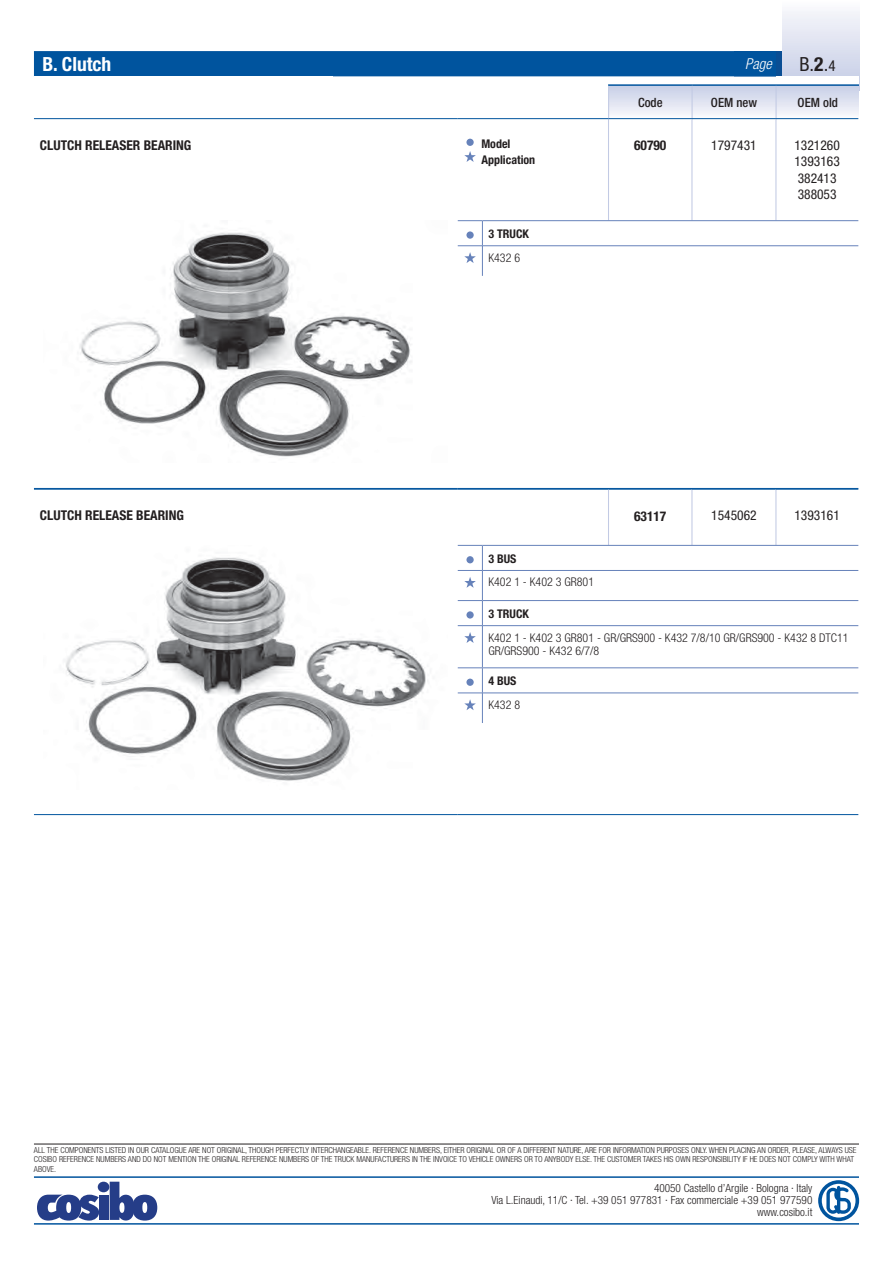
<style>
.page{position:relative;width:893px;height:1263px;background:#fff}
.page>*{position:absolute;margin:0;border:0;box-sizing:border-box;transform-origin:0 0}
.t1{font:700 condensed 19.5px "Helvetica Neue LT Std";color:#fff}
.t2{font:condensed 19.5px "Helvetica Neue LT Std";color:#231f20}
.t3{font:italic 300 condensed 15px "Helvetica Neue LT Std";color:#fff}
.t4{font:condensed 13.5px/16.5px "Helvetica Neue LT Std";color:#231f20}
.t5{font:700 condensed 13.5px "Helvetica Neue LT Std";color:#231f20}
.t6{font:700 condensed 13.5px "Helvetica Neue";color:#231f20}
.t7{font:500 condensed 12.75px "Helvetica Neue LT Std";color:#231f20}
.t8{font:300 condensed 12px/13.5px "Helvetica Neue";color:#231f20}
.t9{font:700 condensed 12px/16.5px "Helvetica Neue";color:#231f20}
.t10{font:300 condensed 11.25px/12px "Helvetica Neue";color:#231f20;text-align:right}
.t11{font:300 condensed 8.25px/9.9px "Helvetica Neue";color:#231f20}
.s1{font-weight:700}
.s2{font-size:15px}
</style>
<div class="page">
<svg style="left:782px;top:11px;width:77px;height:40px"></svg>
<hr style="left:34px;top:1223px;width:825px;height:2px;background:#00549e">
<hr style="left:34px;top:1176px;width:825px;height:2px;background:#00549e">
<div style="left:98px;top:1182px;width:11px;height:10px;background:#253d88;border-radius:50%"></div>
<div style="left:99px;top:1195px;width:9px;height:25px;background:#253d88"></div>
<svg style="left:110px;top:1182px;width:47px;height:39px"></svg>
<svg style="left:37px;top:1195px;width:62px;height:26px"></svg>
<hr style="left:34px;top:1144px;width:825px;height:1px;background:#231f20">
<div style="left:466px;top:139px;width:8px;height:7px;background:#6682ba;border-radius:50%"></div>
<svg style="left:464px;top:151px;width:12px;height:11px"></svg>
<svg style="left:818px;top:1180px;width:41px;height:41px"></svg>
<svg style="left:34px;top:51px;width:825px;height:67px"></svg>
<hr style="left:608px;top:84px;width:84px;height:2px;background:#00549e">
<hr style="left:692px;top:84px;width:167px;height:2px;background:#00549e">
<hr style="left:608px;top:86px;width:1px;height:32px;background:#c2cae4">
<hr style="left:691px;top:86px;width:1px;height:32px;background:#c2cae4">
<hr style="left:775px;top:86px;width:1px;height:32px;background:#c2cae4">
<hr style="left:34px;top:118px;width:424px;height:1px;background:#00549e">
<hr style="left:458px;top:118px;width:150px;height:1px;background:#00549e">
<hr style="left:608px;top:119px;width:1px;height:101px;background:#c2cae4">
<hr style="left:608px;top:118px;width:84px;height:1px;background:#00549e">
<hr style="left:691px;top:119px;width:1px;height:101px;background:#c2cae4">
<hr style="left:692px;top:118px;width:84px;height:1px;background:#00549e">
<hr style="left:775px;top:119px;width:1px;height:101px;background:#c2cae4">
<hr style="left:776px;top:118px;width:82px;height:1px;background:#00549e">
<hr style="left:458px;top:488px;width:400px;height:1px;background:#00549e">
<hr style="left:34px;top:488px;width:424px;height:1px;background:#00549e">
<img style="left:79px;top:231px;width:333px;height:226px">
<hr style="left:482px;top:220px;width:376px;height:1px;background:#6682ba">
<hr style="left:482px;top:246px;width:1px;height:30px;background:#6682ba">
<hr style="left:482px;top:246px;width:376px;height:1px;background:#6682ba">
<svg style="left:458px;top:220px;width:25px;height:43px"></svg>
<hr style="left:34px;top:489px;width:424px;height:1px;background:#00549e">
<hr style="left:458px;top:489px;width:150px;height:1px;background:#00549e">
<hr style="left:608px;top:490px;width:1px;height:55px;background:#c2cae4">
<hr style="left:608px;top:489px;width:84px;height:1px;background:#00549e">
<hr style="left:691px;top:490px;width:1px;height:55px;background:#c2cae4">
<hr style="left:692px;top:489px;width:84px;height:1px;background:#00549e">
<hr style="left:775px;top:490px;width:1px;height:55px;background:#c2cae4">
<hr style="left:776px;top:489px;width:82px;height:1px;background:#00549e">
<hr style="left:458px;top:814px;width:400px;height:1px;background:#00549e">
<hr style="left:34px;top:814px;width:424px;height:1px;background:#00549e">
<img style="left:66px;top:557px;width:362px;height:224px">
<hr style="left:482px;top:545px;width:376px;height:1px;background:#6682ba">
<hr style="left:482px;top:600px;width:376px;height:1px;background:#6682ba">
<hr style="left:482px;top:667px;width:376px;height:1px;background:#6682ba">
<hr style="left:482px;top:626px;width:1px;height:41px;background:#6682ba">
<hr style="left:482px;top:693px;width:1px;height:30px;background:#6682ba">
<hr style="left:482px;top:570px;width:376px;height:1px;background:#6682ba">
<hr style="left:482px;top:625px;width:376px;height:1px;background:#6682ba">
<hr style="left:482px;top:693px;width:376px;height:1px;background:#6682ba">
<svg style="left:458px;top:545px;width:25px;height:81px"></svg>
<div style="left:466px;top:611px;width:8px;height:8px;background:#6682ba;border-radius:50%"></div>
<svg style="left:464px;top:632px;width:12px;height:11px"></svg>
<svg style="left:458px;top:667px;width:25px;height:43px"></svg>
<h1 class="t1" style="left:42px;top:57px;width:70px">B. Clutch</h1>
<h2 class="t3" style="left:745px;top:55px;width:28px">Page</h2>
<h1 class="t2" style="left:799px;top:53px;width:38px">B.<span class="s1">2</span>.<span class="s2">4</span></h1>
<h3 class="t7" style="left:638px;top:95px;width:26px">Code</h3>
<h3 class="t7" style="left:711px;top:95px;width:48px">OEM new</h3>
<h3 class="t7" style="left:797px;top:95px;width:42px">OEM old</h3>
<h3 class="t5" style="left:40px;top:140px;width:153px">CLUTCH RELEASER BEARING</h3>
<h3 class="t6" style="left:634px;top:141px;width:34px">60790</h3>
<h3 class="t4" style="left:711px;top:137px;width:47px">1797431</h3>
<h3 class="t4" style="left:794px;top:137px;width:47px">1321260<br>1393163<br>382413<br>388053</h3>
<h3 class="t9" style="left:488px;top:226px;width:42px">3 TRUCK</h3>
<h3 class="t8" style="left:488px;top:252px;width:33px">K432 6</h3>
<h3 class="t9" style="left:481px;top:137px;width:55px">Model<br>Application</h3>
<h3 class="t5" style="left:40px;top:511px;width:145px">CLUTCH RELEASE BEARING</h3>
<h3 class="t6" style="left:634px;top:511px;width:34px">63117</h3>
<h3 class="t4" style="left:711px;top:507px;width:47px">1545062</h3>
<h3 class="t4" style="left:794px;top:507px;width:47px">1393161</h3>
<h3 class="t9" style="left:488px;top:551px;width:29px">3 BUS</h3>
<h3 class="t8" style="left:488px;top:576px;width:107px">K402 1 - K402 3 GR801</h3>
<h3 class="t9" style="left:488px;top:606px;width:42px">3 TRUCK</h3>
<h3 class="t8" style="left:488px;top:632px;width:362px">K402 1 - K402 3 GR801 - GR/GRS900 - K432 7/8/10 GR/GRS900 - K432 8 DTC11<br>GR/GRS900 - K432 6/7/8</h3>
<h3 class="t9" style="left:488px;top:674px;width:29px">4 BUS</h3>
<h3 class="t8" style="left:488px;top:699px;width:33px">K432 8</h3>
<p class="t11" style="left:34px;top:1145px;width:824px">ALL THE COMPONENTS LISTED IN OUR CATALOGUE ARE NOT ORIGINAL, THOUGH PERFECTLY INTERCHANGEABLE. REFERENCE NUMBERS, EITHER ORIGINAL OR OF A DIFFERENT NATURE, ARE FOR INFORMATION PURPOSES ONLY. WHEN PLACING AN ORDER, PLEASE, ALWAYS USE<br>COSIBO REFERENCE NUMBERS AND DO NOT MENTION THE ORIGINAL REFERENCE NUMBERS OF THE TRUCK MANUFACTURERS IN THE INVOICE TO VEHICLE OWNERS OR TO ANYBODY ELSE. THE CUSTOMER TAKES HIS OWN RESPONSIBILITY IF HE DOES NOT COMPLY WITH WHAT<br>ABOVE.</p>
<h3 class="t10" style="left:491px;top:1183px;width:322px">40050 Castello d’Argile · Bologna · Italy<br>Via L.Einaudi, 11/C · Tel. +39 051 977831 · Fax commerciale +39 051 977590 www.cosibo.it</h3>
</div>
